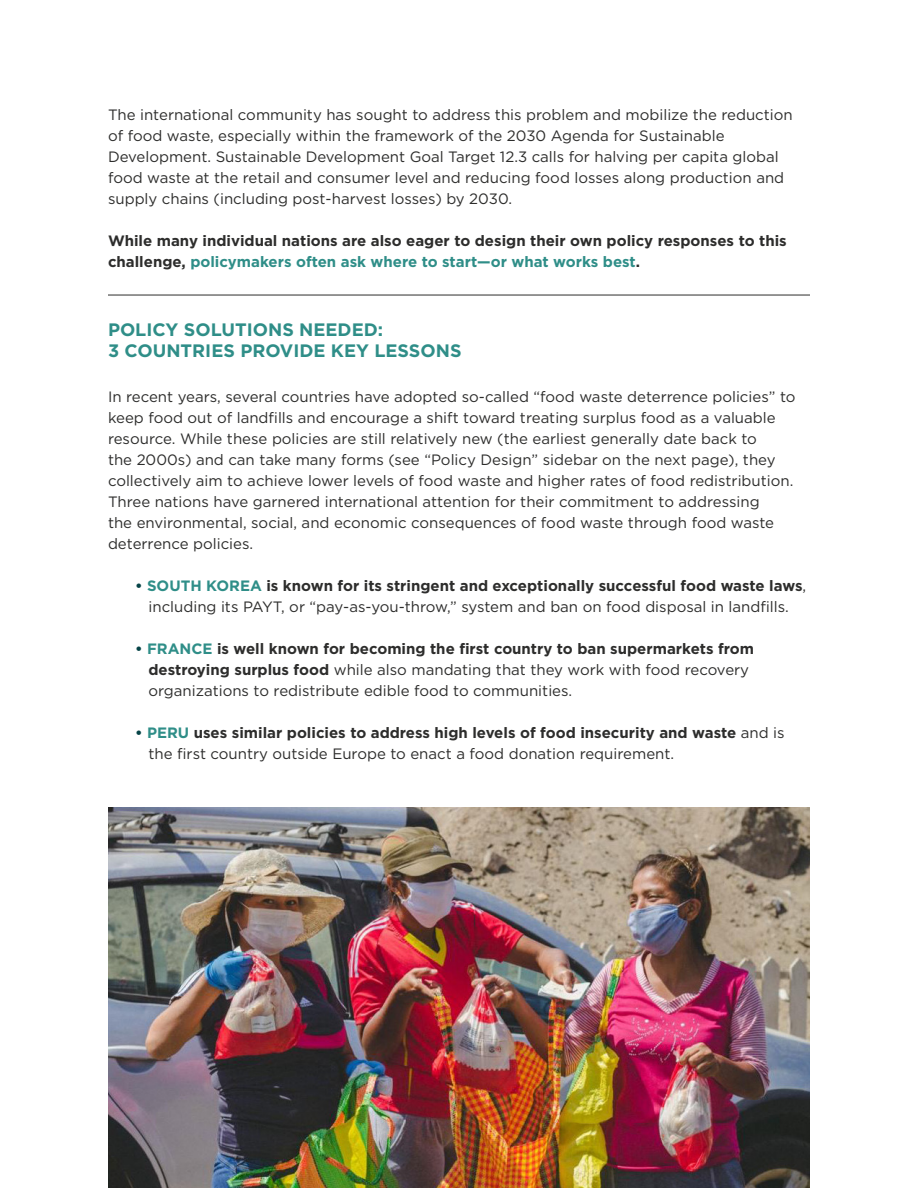
<style>
.page{position:relative;width:918px;height:1188px;background:#fff}
.page>*{position:absolute;margin:0;border:0;box-sizing:border-box;transform-origin:0 0}
.t1{font:700 18px/21px "Gotham";color:#2f8e88}
.t2{font:15px/21px "Gotham";color:#2d2d2c}
.t3{font:700 15px/21px "Gotham";color:#2d2d2c}
.s1{color:#2f8e88}
.s2{font-weight:700;color:#064447}
.s3{font-weight:700;color:#2f8e88}
.s4{font-weight:700}
</style>
<div class="page">
<hr style="left:108px;top:295px;width:702px;height:1px;background:#2d2d2c">
<img style="left:108px;top:808px;width:702px;height:380px">
<p class="t2" style="left:108px;top:104px;width:686px">The international community has sought to address this problem and mobilize the reduction of food waste, especially within the framework of the 2030 Agenda for Sustainable Development. Sustainable Development Goal Target 12.3 calls for halving per capita global food waste at the retail and consumer level and reducing food losses along production and supply chains (including post-harvest losses) by 2030.</p>
<p class="t3" style="left:108px;top:230px;width:680px">While many individual nations are also eager to design their own policy responses to this challenge, <span class="s1">policymakers often ask where to start—or what works best</span>.</p>
<p class="t1" style="left:108px;top:319px;width:355px">POLICY SOLUTIONS NEEDED:<br>3 COUNTRIES PROVIDE KEY LESSONS</p>
<p class="t2" style="left:108px;top:386px;width:689px">In recent years, several countries have adopted so-called “food waste deterrence policies” to keep food out of landfills and encourage a shift toward treating surplus food as a valuable resource. While these policies are still relatively new (the earliest generally date back to<br>the 2000s) and can take many forms (see “Policy Design” sidebar on the next page), they collectively aim to achieve lower levels of food waste and higher rates of food redistribution.<br>Three nations have garnered international attention for their commitment to addressing<br>the environmental, social, and economic consequences of food waste through food waste deterrence policies.</p>
<p class="t2" style="left:135px;top:575px;width:673px;text-align:center"><span class="s2">•</span> <span class="s3">SOUTH KOREA</span> <span class="s4">is known for its stringent and exceptionally successful food waste laws</span>, including its PAYT, or “pay-as-you-throw,” system and ban on food disposal in landfills.</p>
<p class="t2" style="left:148px;top:638px;width:607px;text-indent:-14px"><span class="s2">•</span> <span class="s3">FRANCE</span> <span class="s4">is well known for becoming the first country to ban supermarkets from destroying surplus food</span> while also mandating that they work with food recovery organizations to redistribute edible food to communities.</p>
<p class="t2" style="left:148px;top:722px;width:638px;text-indent:-14px"><span class="s2">•</span> <span class="s3">PERU</span> <span class="s4">uses similar policies to address high levels of food insecurity and waste</span> and is the first country outside Europe to enact a food donation requirement.</p>
</div>
